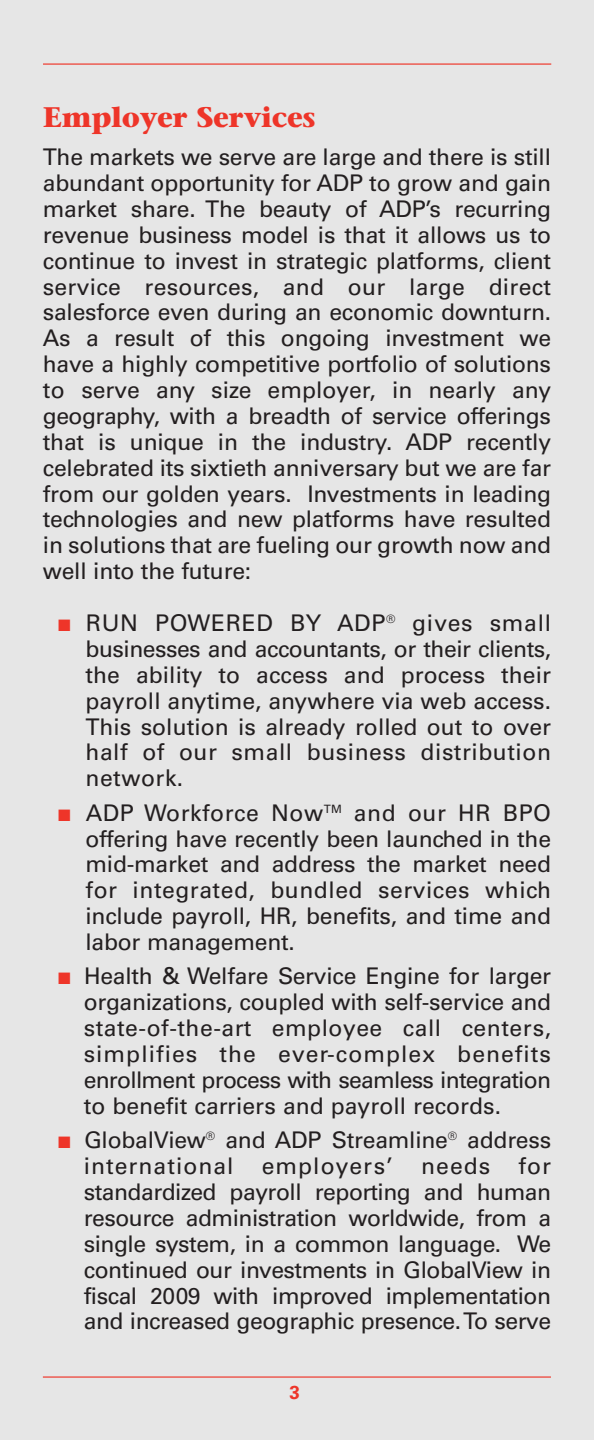
<style>
.page{position:relative;width:594px;height:1440px;background:#fff}
.page>*{position:absolute;margin:0;border:0;box-sizing:border-box;transform-origin:0 0}
.t1{font:28.2px "Stone Serif Bold+SBVCCP";letter-spacing:-.015em;color:#ee3529}
.t2{font:23px/25.8px "Univers+LTSOQL";letter-spacing:-.01em;color:#231f20;text-align:justify}
.t3{font:18.8px "Univers Bold+YPSXCB";color:#ee3529}
.s1{color:#ee3529}
</style>
<div class="page">
<hr style="left:593px;top:0;width:1px;height:1440px;background:#000">
<div style="left:1px;top:0;width:592px;height:1440px;background:#e6e6e6"></div>
<hr style="left:43px;top:63px;width:508px;height:2px;background:#ee3529">
<hr style="left:43px;top:1376px;width:508px;height:2px;background:#ee3529">
<p class="t1" style="left:43px;top:106px;width:274px">Employer Services</p>
<p class="t2" style="left:43px;top:146px;width:510px">The markets we serve are large and there is still abundant opportunity for ADP to grow and gain market share. The beauty of ADP’s recurring revenue business model is that it allows us to continue to invest in strategic platforms, client service resources, and our large direct salesforce even during an economic downturn.<br>As a result of this ongoing investment we have a highly competitive portfolio of solutions to serve any size employer, in nearly any geography, with a breadth of service offerings that is unique in the industry. ADP recently celebrated its sixtieth anniversary but we are far from our golden years. Investments in leading technologies and new platforms have resulted in solutions that are fueling our growth now and well into the future:</p>
<p class="t2" style="left:86px;top:612px;width:467px;text-indent:-27px"><span class="s1">■</span> RUN POWERED BY ADP<sup>®</sup> gives small businesses and accountants, or their clients, the ability to access and process their payroll anytime, anywhere via web access.<br>This solution is already rolled out to over half of our small business distribution network.</p>
<p class="t2" style="left:86px;top:802px;width:467px;text-indent:-27px"><span class="s1">■</span> ADP Workforce Now<sup>TM</sup> and our HR BPO offering have recently been launched in the mid-market and address the market need for integrated, bundled services which include payroll, HR, benefits, and time and labor management.</p>
<p class="t2" style="left:84px;top:966px;width:469px;text-indent:-26px"><span class="s1">■</span> Health &amp; Welfare Service Engine for larger organizations, coupled with self-service and state-of-the-art employee call centers, simplifies the ever-complex benefits enrollment process with seamless integration to benefit carriers and payroll records.</p>
<p class="t2" style="left:84px;top:1129px;width:469px;text-indent:-26px"><span class="s1">■</span> GlobalView<sup>®</sup> and ADP Streamline<sup>®</sup> address international employers’ needs for standardized payroll reporting and human resource administration worldwide, from a single system, in a common language. We continued our investments in GlobalView in fiscal 2009 with improved implementation and increased geographic presence.To serve</p>
<p class="t3" style="left:289px;top:1386px;width:12px">3</p>
</div>
